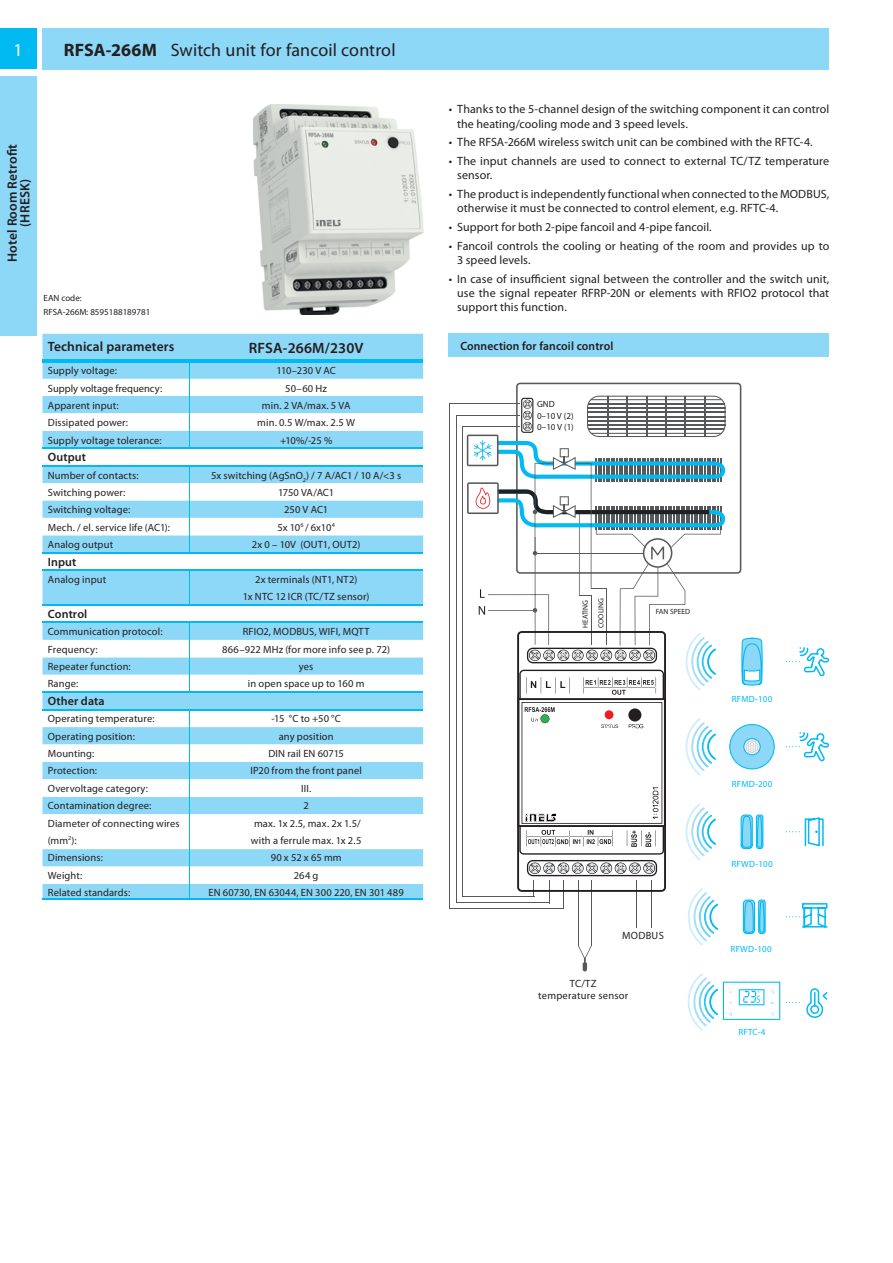
<style>
.page{position:relative;width:893px;height:1263px;background:#fff}
.page>*{position:absolute;margin:0;border:0;box-sizing:border-box;transform-origin:0 0}
.t1{font:18px "Myriad Pro";letter-spacing:.005em;color:#231f20}
.t2{font:700 18px "Myriad Pro";letter-spacing:.005em;color:#231f20}
.t3{font:18px "Myriad Pro";color:#fff}
.t4{font:600 15px "Myriad Pro";letter-spacing:.01em;color:#231f20}
.t5{font:600 13.5px/12.6px "Myriad Pro";letter-spacing:.01em;color:#231f20;text-align:center}
.t6{font:12px/14.4px "Myriad Pro";letter-spacing:.01em;color:#231f20}
.t7{font:600 12px "Myriad Pro";letter-spacing:.01em;color:#231f20}
.t8{font:10.5px/17.4px "Myriad Pro";letter-spacing:.01em;color:#231f20;text-align:center}
.t9{font:9px "Myriad Pro";color:#231f20}
.t10{font:9px "Myriad Pro";letter-spacing:.025em;color:#00baf1}
.t11{font:7.5px/15.5px "Myriad Pro";color:#231f20}
</style>
<div class="page">
<div style="left:43px;top:28px;width:786px;height:41px;background:#8dd7f7"></div>
<div style="left:0;top:28px;width:36px;height:41px;background:#00baf1"></div>
<div style="left:0;top:76px;width:36px;height:259px;background:#8dd7f7"></div>
<img style="left:253px;top:104px;width:170px;height:211px">
<div style="left:43px;top:334px;width:380px;height:26px;background:#8dd7f7"></div>
<div style="left:43px;top:363px;width:380px;height:536px;background:#8dd7f7"></div>
<svg style="left:43px;top:379px;width:380px;height:505px"></svg>
<hr style="left:43px;top:360px;width:146px;height:3px;background:#00baf1">
<svg style="left:189px;top:363px;width:1px;height:16px"></svg>
<hr style="left:189px;top:360px;width:234px;height:3px;background:#00baf1">
<hr style="left:189px;top:379px;width:1px;height:68px;background:#00baf1">
<hr style="left:189px;top:466px;width:1px;height:86px;background:#00baf1">
<hr style="left:189px;top:571px;width:1px;height:33px;background:#00baf1">
<hr style="left:189px;top:657px;width:1px;height:34px;background:#00baf1">
<hr style="left:189px;top:727px;width:1px;height:35px;background:#00baf1">
<hr style="left:189px;top:814px;width:1px;height:70px;background:#00baf1">
<hr style="left:43px;top:899px;width:146px;height:1px;background:#00baf1">
<svg style="left:189px;top:884px;width:1px;height:15px"></svg>
<hr style="left:189px;top:899px;width:234px;height:1px;background:#00baf1">
<hr style="left:43px;top:447px;width:380px;height:2px;background:#00baf1">
<hr style="left:43px;top:465px;width:380px;height:1px;background:#00baf1">
<hr style="left:189px;top:762px;width:1px;height:35px;background:#00baf1">
<svg style="left:189px;top:797px;width:1px;height:17px"></svg>
<svg style="left:189px;top:623px;width:1px;height:34px"></svg>
<svg style="left:189px;top:710px;width:1px;height:17px"></svg>
<hr style="left:43px;top:691px;width:380px;height:2px;background:#00baf1">
<hr style="left:43px;top:709px;width:380px;height:1px;background:#00baf1">
<hr style="left:43px;top:552px;width:380px;height:2px;background:#00baf1">
<hr style="left:43px;top:569px;width:380px;height:2px;background:#00baf1">
<hr style="left:43px;top:604px;width:380px;height:2px;background:#00baf1">
<hr style="left:43px;top:622px;width:380px;height:1px;background:#00baf1">
<div style="left:449px;top:334px;width:380px;height:23px;background:#8dd7f7"></div>
<svg style="left:786px;top:732px;width:43px;height:29px"></svg>
<svg style="left:786px;top:647px;width:43px;height:29px"></svg>
<svg style="left:786px;top:817px;width:38px;height:29px"></svg>
<svg style="left:806px;top:988px;width:21px;height:30px"></svg>
<hr style="left:463px;top:897px;width:71px;height:1px;background:#57585a">
<hr style="left:456px;top:903px;width:94px;height:1px;background:#57585a">
<hr style="left:449px;top:908px;width:115px;height:1px;background:#57585a">
<hr style="left:449px;top:404px;width:1px;height:504px;background:#57585a">
<hr style="left:456px;top:415px;width:1px;height:488px;background:#57585a">
<hr style="left:462px;top:426px;width:1px;height:471px;background:#57585a">
<hr style="left:449px;top:404px;width:71px;height:1px;background:#57585a">
<hr style="left:456px;top:415px;width:64px;height:1px;background:#57585a">
<hr style="left:462px;top:426px;width:58px;height:1px;background:#57585a">
<svg style="left:786px;top:903px;width:41px;height:25px"></svg>
<svg style="left:467px;top:383px;width:313px;height:648px"></svg>
<h1 class="t3" style="left:13px;top:43px;width:11px">1</h1>
<h1 class="t2" style="left:64px;top:40px;width:95px">RFSA-266M</h1>
<h1 class="t1" style="left:171px;top:43px;width:226px">Switch unit for fancoil control</h1>
<p class="t5" style="left:6px;top:262px;width:120px;rotate:-90deg">Hotel Room Retrofit (HRESK)</p>
<p class="t9" style="left:44px;top:295px;width:40px">EAN code:</p>
<p class="t9" style="left:44px;top:309px;width:108px">RFSA-266M: 8595188189781</p>
<p class="t5" style="left:48px;top:340px;width:128px">Technical parameters</p>
<p class="t8" style="left:48px;top:363px;width:116px;text-align:left">Supply voltage:<br>Supply voltage frequency:<br>Apparent input:<br>Dissipated power:<br>Supply voltage tolerance:</p>
<p class="t7" style="left:48px;top:450px;width:40px">Output</p>
<p class="t8" style="left:48px;top:467px;width:124px;text-align:left">Number of contacts:<br>Switching power:<br>Switching voltage:<br>Mech. / el. service life (AC1):<br>Analog output</p>
<p class="t7" style="left:48px;top:554px;width:30px">Input</p>
<p class="t8" style="left:48px;top:572px;width:60px">Analog input</p>
<p class="t7" style="left:48px;top:607px;width:41px">Control</p>
<p class="t8" style="left:48px;top:624px;width:116px;text-align:left">Communication protocol:<br>Frequency:<br>Repeater function:<br>Range:</p>
<p class="t7" style="left:48px;top:694px;width:58px">Other data</p>
<p class="t8" style="left:48px;top:711px;width:133px;text-align:left">Operating temperature:<br>Operating position:<br>Mounting:<br>Protection:<br>Overvoltage category:<br>Contamination degree:<br>Diameter of connecting wires (mm<sup>2</sup>):<br>Dimensions:<br>Weight:<br>Related standards:</p>
<h2 class="t4" style="left:249px;top:339px;width:116px">RFSA-266M/230V</h2>
<p class="t8" style="left:257px;top:363px;width:99px">110–230 V AC<br>50–60 Hz<br>min. 2 VA/max. 5 VA min. 0.5 W/max. 2.5 W +10%/-25 %</p>
<p class="t8" style="left:211px;top:467px;width:191px">5x switching (AgSnO<sub>2</sub>) / 7 A/AC1 / 10 A/&lt;3 s<br>1750 VA/AC1<br>250 V AC1<br>5x 10<sup>6</sup> / 6x10<sup>4<br></sup>2x 0 – 10V (OUT1, OUT2)</p>
<p class="t8" style="left:243px;top:572px;width:128px">2x terminals (NT1, NT2)<br>1x NTC 12 ICR (TC/TZ sensor)</p>
<p class="t8" style="left:222px;top:624px;width:169px">RFIO2, MODBUS, WIFI, MQTT<br>866–922 MHz (for more info see p. 72) yes<br>in open space up to 160 m</p>
<p class="t8" style="left:209px;top:711px;width:197px">-15 °C to +50 °C<br>any position<br>DIN rail EN 60715<br>IP20 from the front panel<br>III.<br>2<br>max. 1x 2.5, max. 2x 1.5/<br>with a ferrule max. 1x 2.5<br>90 x 52 x 65 mm<br>264 g<br>EN 60730, EN 63044, EN 300 220, EN 301 489</p>
<p class="t6" style="left:457px;top:103px;width:374px;text-indent:-9px">• Thanks to the 5-channel design of the switching component it can control the heating/cooling mode and 3 speed levels.</p>
<p class="t6" style="left:449px;top:136px;width:366px">• The RFSA-266M wireless switch unit can be combined with the RFTC-4.</p>
<p class="t6" style="left:457px;top:155px;width:374px;text-indent:-9px">• The input channels are used to connect to external TC/TZ temperature sensor.</p>
<p class="t6" style="left:457px;top:188px;width:374px;text-indent:-9px">• The product is independently functional when connected to the MODBUS, otherwise it must be connected to control element, e.g. RFTC-4.</p>
<p class="t6" style="left:449px;top:221px;width:265px">• Support for both 2-pipe fancoil and 4-pipe fancoil.</p>
<p class="t6" style="left:457px;top:240px;width:374px;text-indent:-9px">• Fancoil controls the cooling or heating of the room and provides up to<br>3 speed levels.</p>
<p class="t6" style="left:457px;top:273px;width:374px;text-align:justify;text-indent:-9px">• In case of insufficient signal between the controller and the switch unit, use the signal repeater RFRP-20N or elements with RFIO2 protocol that support this function.</p>
<p class="t7" style="left:460px;top:339px;width:155px">Connection for fancoil control</p>
<p class="t9" style="left:537px;top:401px;width:19px">GND</p>
<p class="t9" style="left:537px;top:423px;width:38px">0–10 V (1)</p>
<p class="t9" style="left:537px;top:412px;width:38px">0–10 V (2)</p>
<p class="t11" style="left:578px;top:628px;width:31px;rotate:-90deg">HEATING<br>COOLING</p>
<p class="t11" style="left:656px;top:604px;width:36px">FAN SPEED</p>
<p class="t8" style="left:622px;top:927px;width:43px">MODBUS</p>
<p class="t8" style="left:538px;top:978px;width:92px;line-height:12.6px">TC/TZ<br>temperature sensor</p>
<p class="t10" style="left:732px;top:696px;width:42px">RFMD-100</p>
<p class="t10" style="left:732px;top:781px;width:42px">RFMD-200</p>
<p class="t10" style="left:731px;top:861px;width:43px">RFWD-100</p>
<p class="t10" style="left:730px;top:946px;width:43px">RFWD-100</p>
<p class="t10" style="left:738px;top:1028px;width:29px">RFTC-4</p>
</div>
